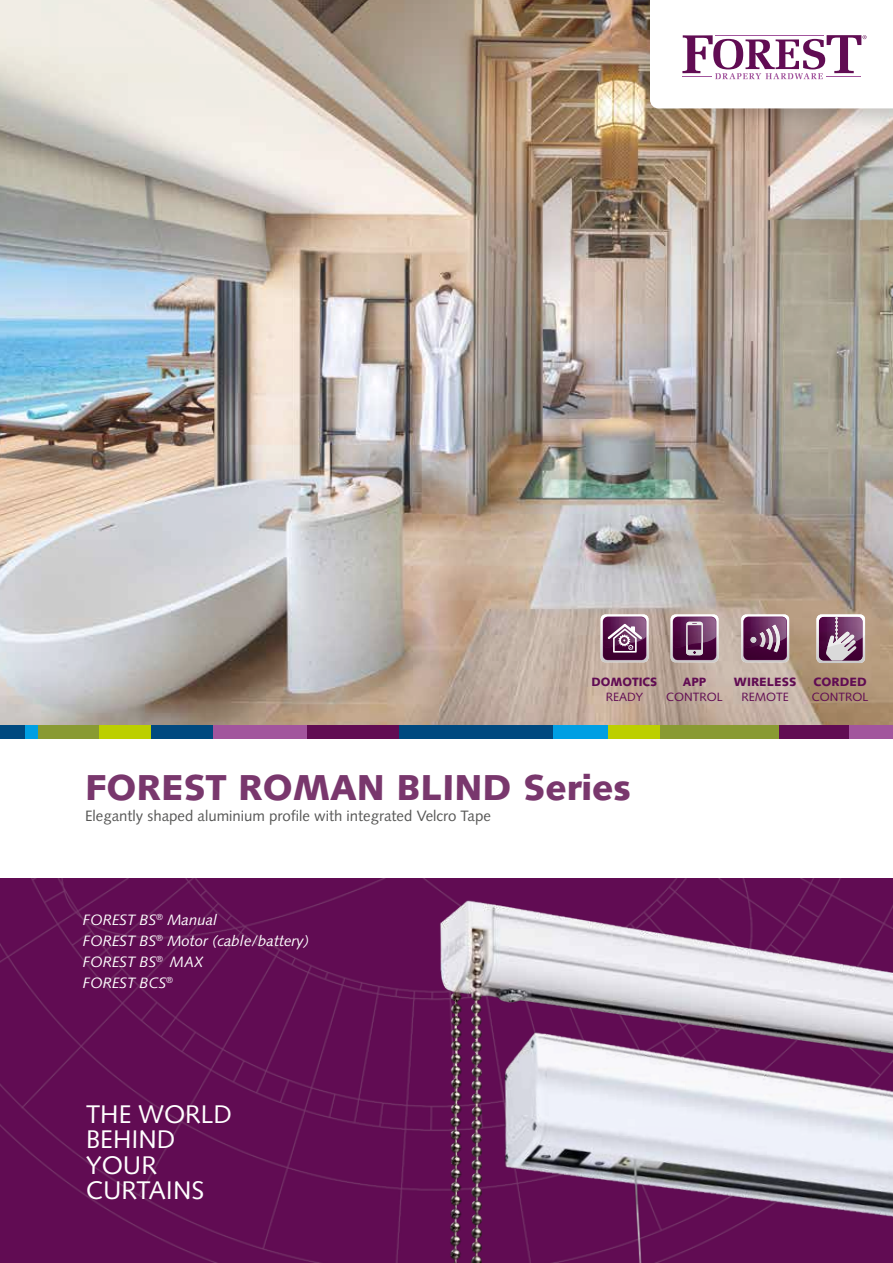
<style>
.page{position:relative;width:893px;height:1263px;background:#fff}
.page>*{position:absolute;margin:0;border:0;box-sizing:border-box;transform-origin:0 0}
.t1{font:900 36px "Syntax";color:#79376d}
.t2{font:25.5px/25.5px "Syntax";color:#fff}
.t3{font:italic 15px/21px "Syntax";color:#fff}
.t4{font:15px "Syntax";color:#575756}
.t5{font:12px "Syntax";color:#610c53}
.t6{font:900 12px "Syntax";color:#610c53}
.t7{font:900 12px "Syntax";color:#610c53;scale:.96 1}
</style>
<div class="page">
<div style="left:0;top:878px;width:893px;height:385px;background:#610c53"></div>
<img style="left:0;top:0;width:893px;height:726px">
<div style="left:212px;top:726px;width:95px;height:13px;background:#a2559d"></div>
<div style="left:845px;top:726px;width:48px;height:13px;background:#a2559d"></div>
<div style="left:25px;top:726px;width:14px;height:13px;background:#009fe3"></div>
<div style="left:552px;top:726px;width:56px;height:13px;background:#009fe3"></div>
<div style="left:151px;top:726px;width:61px;height:13px;background:#00497f"></div>
<div style="left:399px;top:726px;width:154px;height:13px;background:#00497f"></div>
<div style="left:0;top:726px;width:25px;height:13px;background:#00497f"></div>
<div style="left:307px;top:726px;width:92px;height:13px;background:#610c53"></div>
<div style="left:778px;top:726px;width:70px;height:13px;background:#610c53"></div>
<div style="left:39px;top:726px;width:60px;height:13px;background:#899a32"></div>
<div style="left:659px;top:726px;width:119px;height:13px;background:#899a32"></div>
<div style="left:99px;top:726px;width:52px;height:13px;background:#bccf00"></div>
<div style="left:608px;top:726px;width:52px;height:13px;background:#bccf00"></div>
<img style="left:432px;top:894px;width:461px;height:369px">
<div style="left:637px;top:0;width:256px;height:133px;background:#000;opacity:.2"></div>
<svg style="left:650px;top:0;width:243px;height:108px"></svg>
<img style="left:451px;top:978px;width:442px;height:285px">
<svg style="left:741px;top:614px;width:48px;height:48px;background:#83577b"></svg>
<svg style="left:671px;top:614px;width:47px;height:48px;background:#7f5177"></svg>
<svg style="left:601px;top:614px;width:47px;height:48px;background:#885d80"></svg>
<svg style="left:816px;top:614px;width:49px;height:49px;background:#9a7894"></svg>
<p class="t7" style="left:591px;top:674px;width:70px">DOMOTICS</p>
<p class="t5" style="left:606px;top:689px;width:39px">READY</p>
<p class="t7" style="left:683px;top:674px;width:26px">APP</p>
<p class="t5" style="left:666px;top:689px;width:58px">CONTROL</p>
<p class="t6" style="left:734px;top:674px;width:64px">WIRELESS</p>
<p class="t5" style="left:741px;top:689px;width:49px">REMOTE</p>
<p class="t6" style="left:813px;top:674px;width:55px">CORDED</p>
<p class="t5" style="left:812px;top:689px;width:58px">CONTROL</p>
<h1 class="t1" style="left:85px;top:766px;width:547px">FOREST ROMAN BLIND Series</h1>
<p class="t4" style="left:85px;top:807px;width:407px">Elegantly shaped aluminium profile with integrated Velcro Tape</p>
<p class="t3" style="left:83px;top:909px;width:228px">FOREST BS<sup>®</sup> Manual<br>FOREST BS<sup>®</sup> Motor (cable/battery)<br>FOREST BS<sup>®</sup> MAX<br>FOREST BCS<sup>®</sup></p>
<h2 class="t2" style="left:86px;top:1101px;width:147px">THE WORLD<br>BEHIND<br>YOUR<br>CURTAINS</h2>
</div>
